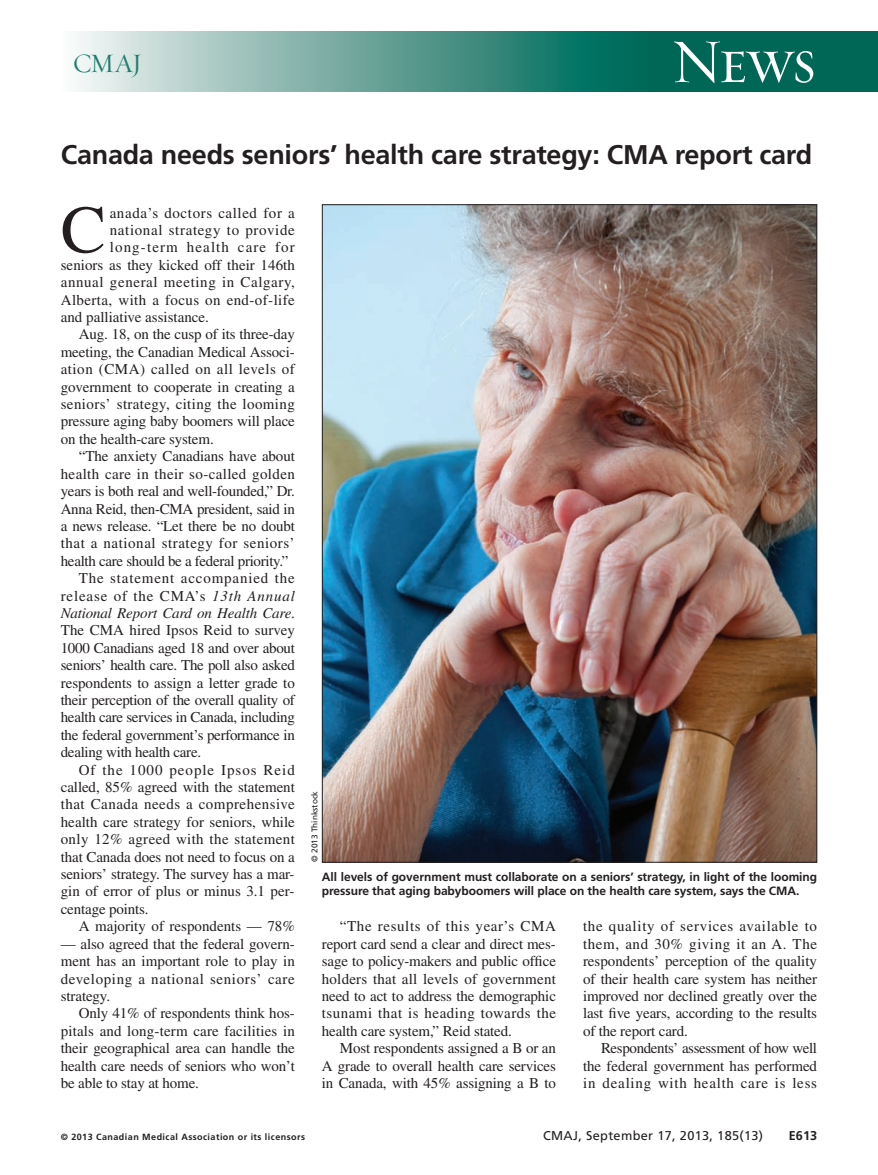
<style>
.page{position:relative;width:878px;height:1175px;background:#fff}
.page>*{position:absolute;margin:0;border:0;box-sizing:border-box;transform-origin:0 0}
.t1{font:67.5px "Times LT Std";color:#231f20}
.t2{font:63px "Requiem Display HTF Small Caps";color:#fff}
.t3{font:700 27px "Frutiger LT Std";letter-spacing:-.01em;color:#231f20}
.t4{font:27px "Requiem Display HTF Roman";color:#1d7e6f}
.t5{font:15px/17.4px "Times LT Std";letter-spacing:-.005em;color:#231f20;text-align:justify}
.t6{font:15px "Times LT Std";letter-spacing:.025em;color:#231f20}
.t7{font:15px "Times LT Std";letter-spacing:.04em;color:#231f20}
.t8{font:15px "Times LT Std";letter-spacing:.055em;color:#231f20}
.t9{font:italic 15px "Times LT Std";letter-spacing:-.01em;color:#231f20}
.t10{font:15px "Times LT Std";letter-spacing:.035em;color:#231f20}
.t11{font:15px "Times LT Std";letter-spacing:.03em;color:#231f20}
.t12{font:15px "Times LT Std";letter-spacing:.045em;color:#231f20}
.t13{font:15px "Times LT Std";letter-spacing:.065em;color:#231f20}
.t14{font:15px "Times LT Std";letter-spacing:.075em;color:#231f20}
.t15{font:12.75px "Frutiger LT Std";letter-spacing:.025em;color:#231f20}
.t16{font:700 12.75px "Frutiger LT Std";color:#231f20}
.t17{font:700 12px/14.2px "Frutiger LT Std";letter-spacing:-.005em;color:#231f20}
.t18{font:700 9px "Frutiger LT Std";letter-spacing:.05em;color:#231f20}
.t19{font:8.25px "Frutiger LT Std";color:#231f20}
.s1{font-style:italic}
.s2{font-style:normal}
</style>
<div class="page">
<div style="left:618px;top:32px;width:260px;height:60px;background:#006756"></div>
<div style="left:61px;top:32px;width:586px;height:60px;background:linear-gradient(to right,#f5f3f2,#006150)"></div>
<img style="left:324px;top:206px;width:491px;height:654px">
<h3 class="t4" style="left:73px;top:47px;width:71px">CMAJ</h3>
<h2 class="t2" style="left:670px;top:23px;width:147px">News</h2>
<h3 class="t3" style="left:61px;top:144px;width:753px">Canada needs seniors’ health care strategy: CMA report card</h3>
<h1 class="t1" style="left:61px;top:206px;width:47px">C</h1>
<p class="t7" style="left:110px;top:207px;width:187px">anada’s doctors called for a</p>
<p class="t12" style="left:110px;top:225px;width:187px">national strategy to provide</p>
<p class="t14" style="left:110px;top:242px;width:187px">long-term health care for</p>
<p class="t5" style="left:61px;top:258px;width:236px">seniors as they kicked off their 146th</p>
<p class="t7" style="left:61px;top:277px;width:235px">annual general meeting in Calgary,</p>
<p class="t6" style="left:61px;top:294px;width:236px">Alberta, with a focus on end-of-life</p>
<p class="t5" style="left:61px;top:310px;width:150px">and palliative assistance.</p>
<p class="t5" style="left:79px;top:327px;width:218px">Aug. 18, on the cusp of its three-day</p>
<p class="t5" style="left:61px;top:345px;width:235px">meeting, the Canadian Medical Associ-</p>
<p class="t10" style="left:61px;top:364px;width:236px">ation (CMA) called on all levels of</p>
<p class="t5" style="left:61px;top:379px;width:236px">government to cooperate in creating a</p>
<p class="t6" style="left:61px;top:399px;width:235px">seniors’ strategy, citing the looming</p>
<p class="t5" style="left:61px;top:414px;width:236px">pressure aging baby boomers will place</p>
<p class="t5" style="left:61px;top:432px;width:154px">on the health-care system.</p>
<p class="t5" style="left:79px;top:449px;width:217px">“The anxiety Canadians have about</p>
<p class="t6" style="left:61px;top:468px;width:235px">health care in their so-called golden</p>
<p class="t5" style="left:61px;top:484px;width:235px">years is both real and well-founded,” Dr.</p>
<p class="t5" style="left:61px;top:501px;width:235px">Anna Reid, then-CMA president, said in</p>
<p class="t5" style="left:61px;top:519px;width:236px">a news release. “Let there be no doubt</p>
<p class="t7" style="left:61px;top:538px;width:235px">that a national strategy for seniors’</p>
<p class="t5" style="left:61px;top:553px;width:229px">health care should be a federal priority.”</p>
<p class="t8" style="left:79px;top:573px;width:218px">The statement accompanied the</p>
<p class="t8" style="left:61px;top:590px;width:236px">release of the CMA’s <span class="s1">13th Annual</span></p>
<p class="t9" style="left:61px;top:608px;width:235px">National Report Card on Health Care<span class="s2">.</span></p>
<p class="t5" style="left:61px;top:623px;width:236px">The CMA hired Ipsos Reid to survey</p>
<p class="t5" style="left:61px;top:640px;width:235px">1000 Canadians aged 18 and over about</p>
<p class="t5" style="left:61px;top:658px;width:235px">seniors’ health care. The poll also asked</p>
<p class="t5" style="left:61px;top:675px;width:236px">respondents to assign a letter grade to</p>
<p class="t5" style="left:61px;top:693px;width:235px">their perception of the overall quality of</p>
<p class="t5" style="left:61px;top:710px;width:235px">health care services in Canada, including</p>
<p class="t5" style="left:61px;top:727px;width:235px">the federal government’s performance in</p>
<p class="t5" style="left:61px;top:745px;width:142px">dealing with health care.</p>
<p class="t13" style="left:79px;top:764px;width:217px">Of the 1000 people Ipsos Reid</p>
<p class="t5" style="left:61px;top:780px;width:235px">called, 85% agreed with the statement</p>
<p class="t11" style="left:61px;top:799px;width:236px">that Canada needs a comprehensive</p>
<p class="t5" style="left:61px;top:814px;width:235px">health care strategy for seniors, while</p>
<p class="t6" style="left:61px;top:834px;width:236px">only 12% agreed with the statement</p>
<p class="t5" style="left:61px;top:849px;width:235px">that Canada does not need to focus on a</p>
<p class="t5" style="left:61px;top:867px;width:235px">seniors’ strategy. The survey has a mar-</p>
<p class="t5" style="left:61px;top:884px;width:235px">gin of error of plus or minus 3.1 per-</p>
<p class="t5" style="left:61px;top:901px;width:89px">centage points.</p>
<p class="t5" style="left:79px;top:919px;width:217px">A majority of respondents — 78%</p>
<p class="t5" style="left:61px;top:936px;width:236px">— also agreed that the federal govern&shy;ment has an important role to play in developing a national seniors’ care strategy.</p>
<p class="t5" style="left:61px;top:1006px;width:236px;text-indent:18px">Only 41% of respondents think hos&shy;pitals and long-term care facilities in their geographical area can handle the health care needs of seniors who won’t be able to stay at home.</p>
<p class="t19" style="left:311px;top:861px;width:72px;rotate:-90deg">© 2013 Thinkstock</p>
<p class="t17" style="left:322px;top:870px;width:497px">All levels of government must collaborate on a seniors’ strategy, in light of the looming pressure that aging babyboomers will place on the health care system, says the CMA.</p>
<p class="t5" style="left:322px;top:919px;width:236px;text-indent:18px">“The results of this year’s CMA report card send a clear and direct mes&shy;sage to policy-makers and public office holders that all levels of government need to act to address the demographic tsunami that is heading towards the health care system,” Reid stated.</p>
<p class="t5" style="left:322px;top:1041px;width:236px;text-indent:18px">Most respondents assigned a B or an A grade to overall health care services in Canada, with 45% assigning a B to</p>
<p class="t5" style="left:583px;top:919px;width:236px">the quality of services available to them, and 30% giving it an A. The respondents’ perception of the quality of their health care system has neither improved nor declined greatly over the last five years, according to the results of the report card.</p>
<p class="t5" style="left:583px;top:1041px;width:236px;text-indent:18px">Respondents’ assessment of how well the federal government has performed in dealing with health care is less</p>
<p class="t18" style="left:61px;top:1132px;width:246px">© 2013 Canadian Medical Association or its licensors</p>
<p class="t15" style="left:543px;top:1130px;width:221px">CMAJ, September 17, 2013, 185(13)</p>
<p class="t16" style="left:788px;top:1130px;width:30px">E613</p>
</div>
